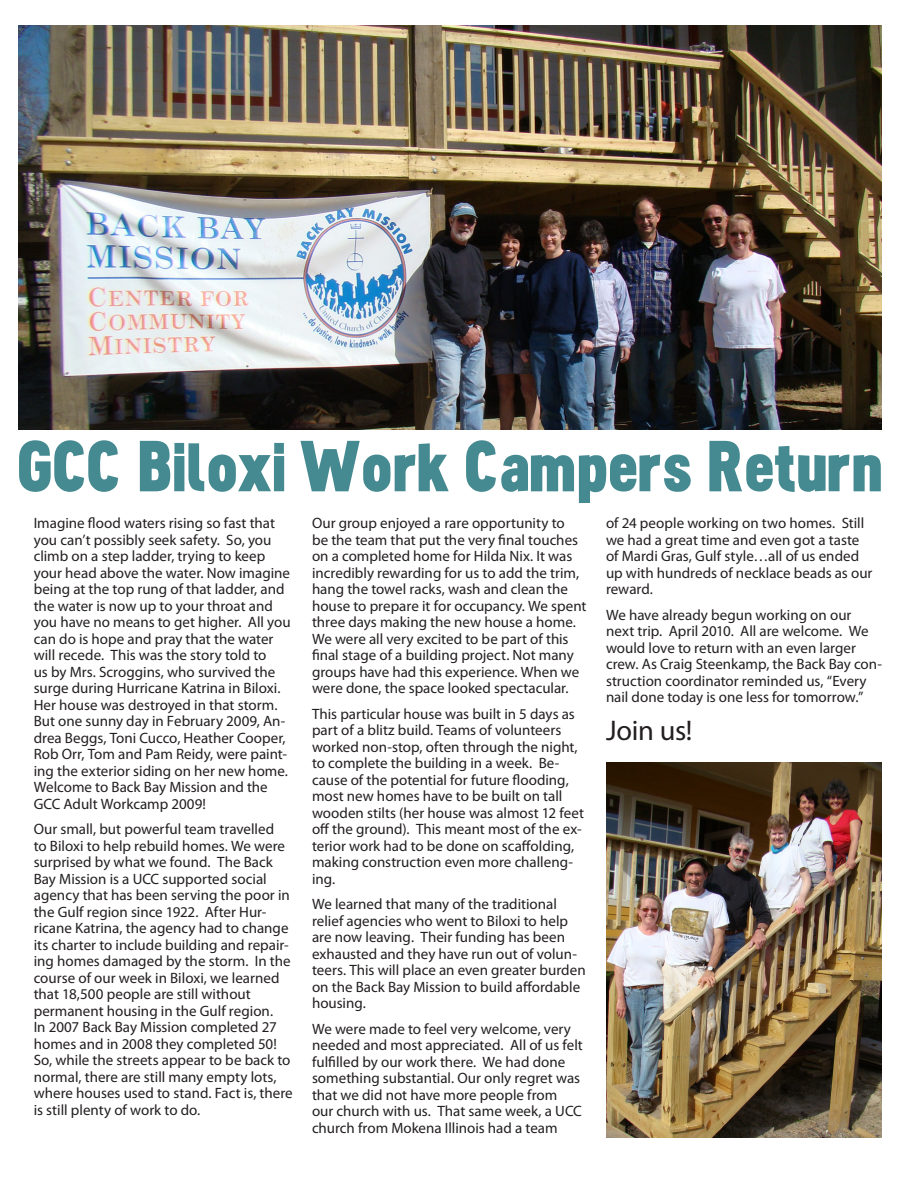
<style>
.page{position:relative;width:918px;height:1188px;background:#fff}
.page>*{position:absolute;margin:0;border:0;box-sizing:border-box;transform-origin:0 0}
.t1{font:900 67.5px "Dinova";color:#458a91;scale:.8 1}
.t2{font:28.5px "Myriad Pro";letter-spacing:-.01em;color:#231f20}
.t3{font:15px/16.5px "Myriad Pro";color:#231f20}
</style>
<div class="page">
<img style="left:18px;top:25px;width:864px;height:405px">
<img style="left:606px;top:763px;width:276px;height:374px">
<h1 class="t1" style="left:18px;top:422px;width:1082px">GCC Biloxi Work Campers Return</h1>
<p class="t3" style="left:34px;top:515px;width:259px">Imagine flood waters rising so fast that you can’t possibly seek safety. So, you climb on a step ladder, trying to keep your head above the water. Now imagine being at the top rung of that ladder, and the water is now up to your throat and you have no means to get higher. All you can do is hope and pray that the water will recede. This was the story told to<br>us by Mrs. Scroggins, who survived the surge during Hurricane Katrina in Biloxi.<br>Her house was destroyed in that storm.<br>But one sunny day in February 2009, An&shy;drea Beggs, Toni Cucco, Heather Cooper, Rob Orr, Tom and Pam Reidy, were paint&shy;ing the exterior siding on her new home.<br>Welcome to Back Bay Mission and the GCC Adult Workcamp 2009!</p>
<p class="t3" style="left:34px;top:821px;width:261px">Our small, but powerful team travelled<br>to Biloxi to help rebuild homes. We were surprised by what we found. The Back Bay Mission is a UCC supported social agency that has been serving the poor in the Gulf region since 1922. After Hur&shy;ricane Katrina, the agency had to change its charter to include building and repair&shy;ing homes damaged by the storm. In the course of our week in Biloxi, we learned that 18,500 people are still without permanent housing in the Gulf region.<br>In 2007 Back Bay Mission completed 27 homes and in 2008 they completed 50!<br>So, while the streets appear to be back to normal, there are still many empty lots, where houses used to stand. Fact is, there is still plenty of work to do.</p>
<p class="t3" style="left:312px;top:515px;width:276px">Our group enjoyed a rare opportunity to<br>be the team that put the very final touches on a completed home for Hilda Nix. It was incredibly rewarding for us to add the trim, hang the towel racks, wash and clean the house to prepare it for occupancy. We spent three days making the new house a home.<br>We were all very excited to be part of this final stage of a building project. Not many groups have had this experience. When we were done, the space looked spectacular.</p>
<p class="t3" style="left:312px;top:705px;width:274px">This particular house was built in 5 days as part of a blitz build. Teams of volunteers worked non-stop, often through the night, to complete the building in a week. Be&shy;cause of the potential for future flooding, most new homes have to be built on tall wooden stilts (her house was almost 12 feet off the ground). This meant most of the ex&shy;terior work had to be done on scaffolding, making construction even more challeng&shy;ing.</p>
<p class="t3" style="left:312px;top:896px;width:275px">We learned that many of the traditional relief agencies who went to Biloxi to help are now leaving. Their funding has been exhausted and they have run out of volun&shy;teers. This will place an even greater burden on the Back Bay Mission to build affordable housing.</p>
<p class="t3" style="left:312px;top:1020px;width:272px">We were made to feel very welcome, very needed and most appreciated. All of us felt fulfilled by our work there. We had done something substantial. Our only regret was that we did not have more people from<br>our church with us. That same week, a UCC church from Mokena Illinois had a team</p>
<p class="t3" style="left:606px;top:515px;width:268px">of 24 people working on two homes. Still we had a great time and even got a taste of Mardi Gras, Gulf style…all of us ended up with hundreds of necklace beads as our reward.</p>
<p class="t3" style="left:606px;top:606px;width:277px">We have already begun working on our next trip. April 2010. All are welcome. We would love to return with an even larger crew. As Craig Steenkamp, the Back Bay con&shy;struction coordinator reminded us, “Every nail done today is one less for tomorrow.”</p>
<h2 class="t2" style="left:606px;top:713px;width:88px">Join us!</h2>
</div>
